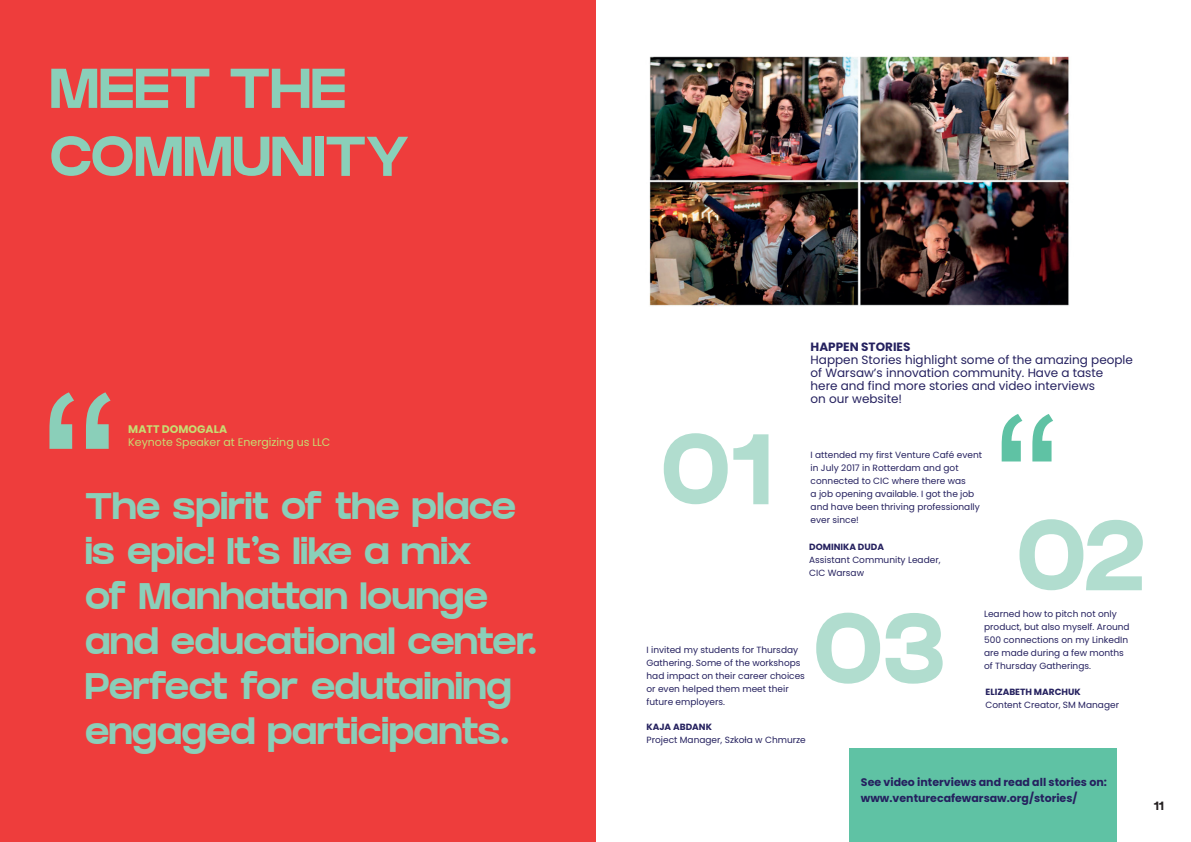
<style>
.page{position:relative;width:1191px;height:842px;background:#fff}
.page>*{position:absolute;margin:0;border:0;box-sizing:border-box;transform-origin:0 0}
.t1{font:241px "Arial";color:#8acfb9}
.t2{font:203px "Arial";color:#5fc2a4}
.t3{font:100px "GRIFTER Bold";color:#b1ddcf}
.t4{font:56px/68px "GRIFTER Bold";color:#8acfb9}
.t5{font:37px/45px "GRIFTER Bold";letter-spacing:-.015em;color:#8acfb9}
.t6{font:12px/13px "Poppins";color:#25215f}
.t7{font:700 12px "Poppins";color:#25215f}
.t8{font:12px "GRIFTER Bold";color:#231f20}
.t9{font:700 11px/16px "Poppins";color:#25215f}
.t10{font:11px "Poppins";color:#c7dc72}
.t11{font:700 11px "Poppins";color:#c7dc72}
.t12{font:9px/13px "Poppins";color:#25215f}
.t13{font:700 9px "Poppins";color:#25215f}
</style>
<div class="page">
<div style="left:0;top:0;width:595px;height:842px;background:#ee3d3c"></div>
<div style="left:849px;top:748px;width:267px;height:94px;background:#5fc2a4"></div>
<img style="left:649px;top:56px;width:420px;height:250px">
<h3 class="t4" style="left:50px;top:55px;width:361px">MEET THE<br>COMMUNITY</h3>
<h1 class="t1" style="left:40px;top:325px;width:82px">“</h1>
<p class="t11" style="left:128px;top:423px;width:100px">MATT DOMOGALA</p>
<p class="t10" style="left:128px;top:436px;width:204px">Keynote Speaker at Energizing us LLC</p>
<h3 class="t5" style="left:85px;top:484px;width:453px">The spirit of the place is epic! It’s like a mix<br>of Manhattan lounge and educational center.<br>Perfect for edutaining engaged participants.</h3>
<h3 class="t3" style="left:660px;top:410px;width:113px">01</h3>
<h3 class="t7" style="left:810px;top:340px;width:101px">HAPPEN STORIES</h3>
<h3 class="t6" style="left:810px;top:354px;width:324px">Happen Stories highlight some of the amazing people of Warsaw’s innovation community. Have a taste here and find more stories and video interviews<br>on our website!</h3>
<p class="t12" style="left:810px;top:449px;width:173px">I attended my first Venture Café event in July 2017 in Rotterdam and got connected to CIC where there was<br>a job opening available. I got the job and have been thriving professionally ever since!</p>
<p class="t13" style="left:809px;top:542px;width:76px">DOMINIKA DUDA</p>
<p class="t12" style="left:809px;top:554px;width:133px">Assistant Community Leader,<br>CIC Warsaw</p>
<h2 class="t2" style="left:993px;top:357px;width:69px">“</h2>
<h3 class="t3" style="left:1015px;top:496px;width:132px">02</h3>
<p class="t12" style="left:646px;top:643px;width:160px">I invited my students for Thursday<br>Gathering. Some of the workshops had impact on their career choices or even helped them meet their future employers.</p>
<p class="t13" style="left:646px;top:722px;width:67px">KAJA ABDANK</p>
<p class="t12" style="left:646px;top:734px;width:161px">Project Manager, Szkoła w Chmurze</p>
<h3 class="t3" style="left:812px;top:589px;width:135px">03</h3>
<p class="t12" style="left:984px;top:608px;width:147px">Learned how to pitch not only product, but also myself. Around<br>500 connections on my LinkedIn are made during a few months of Thursday Gatherings.</p>
<p class="t13" style="left:985px;top:687px;width:97px">ELIZABETH MARCHUK</p>
<p class="t12" style="left:985px;top:698px;width:135px">Content Creator, SM Manager</p>
<p class="t9" style="left:861px;top:774px;width:247px">See video interviews and read all stories on: www.venturecafewarsaw.org/stories/</p>
<h3 class="t8" style="left:1153px;top:799px;width:11px">11</h3>
</div>
